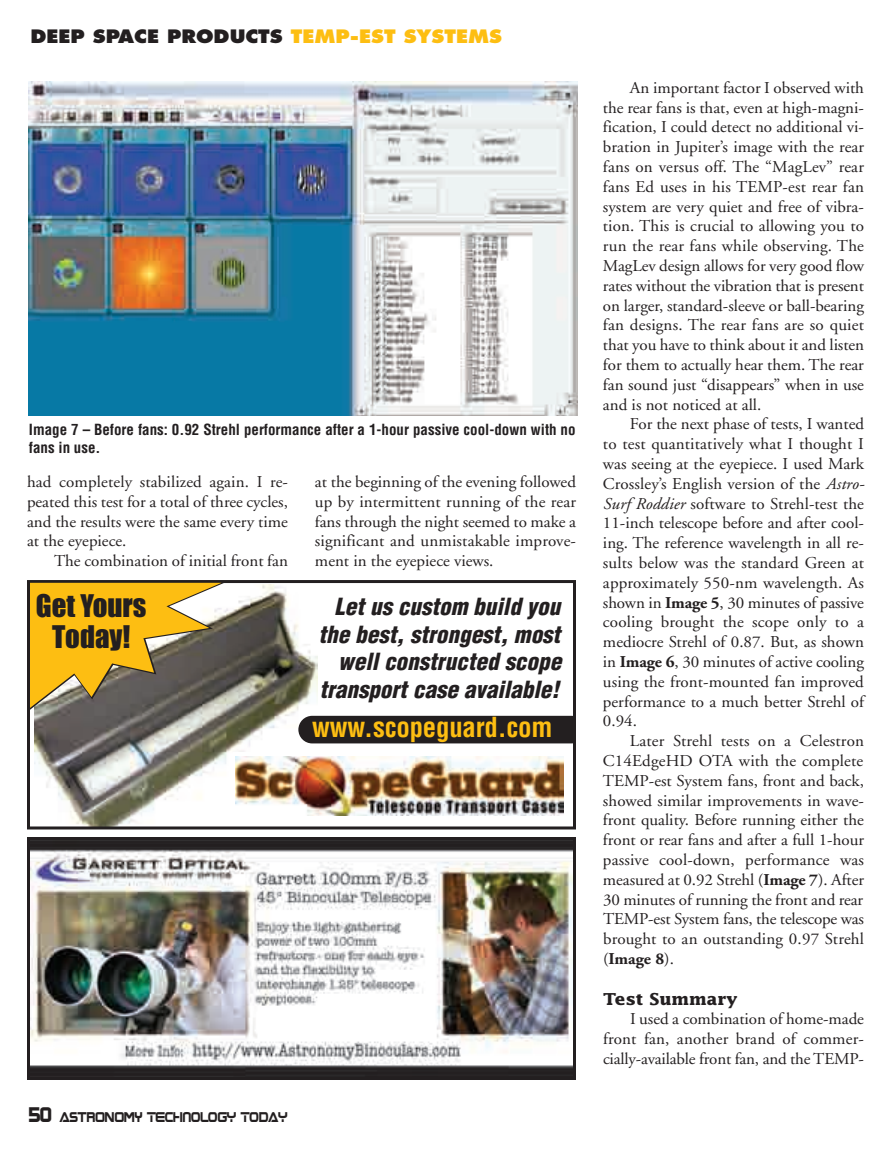
<style>
.page{position:relative;width:891px;height:1161px;background:#fff}
.page>*{position:absolute;margin:0;border:0;box-sizing:border-box;transform-origin:0 0}
.t1{font:28.8px/31px "Impact";color:#231f20;text-align:center}
.t2{font:700 condensed 27px "Helvetica";letter-spacing:-.01em;color:#fdbe12}
.t3{font:italic 900 condensed 23.1px/27.8px "Helvetica";letter-spacing:.005em;color:#231f20;text-align:right}
.t4{font:800 18px "Futura";color:#231f20;scale:1.08 1}
.t5{font:16.5px/19.8px "Adobe Garamond";color:#231f20;text-align:justify}
.t6{font:700 16.5px "Lucida";color:#231f20}
.t7{font:700 condensed 15px/18px "Helvetica";color:#231f20}
.t8{font:11.4px "Boom Box";color:#231f20;scale:.9 1}
.s1{color:#fdbe12}
.s2{font-size:17.1px}
.s3{font-style:italic}
.s4{font-weight:700}
</style>
<div class="page">
<img style="left:31px;top:841px;width:541px;height:235px">
<div style="left:27px;top:837px;width:549px;height:243px;border:3px solid #231f20"></div>
<img style="left:29px;top:81px;width:548px;height:335px">
<img style="left:35px;top:584px;width:283px;height:241px">
<div style="left:298px;top:716px;width:287px;height:27px;background:#231f20;border-radius:14px"></div>
<div style="left:574px;top:709px;width:11px;height:39px;background:#fff"></div>
<div style="left:27px;top:580px;width:549px;height:249px;border:3px solid #231f20"></div>
<div style="left:233px;top:752px;width:336px;height:68px;background:#fff"></div>
<img style="left:236px;top:757px;width:327px;height:58px">
<svg style="left:29px;top:582px;width:197px;height:129px;background:#c19d3d"></svg>
<p class="t4" style="left:30px;top:28px;width:438px">DEEP SPACE PRODUCTS <span class="s1">TEMP-EST SYSTEMS</span></p>
<p class="t7" style="left:29px;top:420px;width:548px">Image 7 – Before fans: 0.92 Strehl performance after a 1-hour passive cool-down with no fans in use.</p>
<p class="t5" style="left:27px;top:473px;width:263px">had completely stabilized again. I re&shy;peated this test for a total of three cycles, and the results were the same every time at the eyepiece.</p>
<p class="t5" style="left:54px;top:553px;width:235px">The combination of initial front fan</p>
<h1 class="t1" style="left:36px;top:592px;width:112px">Get Yours<br>Today!</h1>
<p class="t5" style="left:315px;top:473px;width:263px">at the beginning of the evening followed up by intermittent running of the rear fans through the night seemed to make a significant and unmistakable improve&shy;ment in the eyepiece views.</p>
<h3 class="t3" style="left:318px;top:593px;width:244px">Let us custom build you the best, strongest, most well constructed scope transport case available!</h3>
<h2 class="t2" style="left:312px;top:712px;width:242px">www.scopeguard.com</h2>
<p class="t8" style="left:28px;top:1112px;width:289px"><span class="s2">50</span> ASTRONOMY TECHNOLOGY TODAY</p>
<p class="t5" style="left:603px;top:79px;width:263px;text-indent:27px">An important factor I observed with the rear fans is that, even at high-magni&shy;fication, I could detect no additional vi&shy;bration in Jupiter’s image with the rear fans on versus off. The “MagLev” rear fans Ed uses in his TEMP-est rear fan system are very quiet and free of vibra&shy;tion. This is crucial to allowing you to run the rear fans while observing. The MagLev design allows for very good flow rates without the vibration that is present on larger, standard-sleeve or ball-bearing fan designs. The rear fans are so quiet that you have to think about it and listen for them to actually hear them. The rear fan sound just “disappears” when in use and is not noticed at all.</p>
<p class="t5" style="left:603px;top:416px;width:263px;text-indent:27px">For the next phase of tests, I wanted to test quantitatively what I thought I was seeing at the eyepiece. I used Mark Crossley’s English version of the <span class="s3">Astro-Surf Roddier</span> software to Strehl-test the 11-inch telescope before and after cool&shy;ing. The reference wavelength in all re&shy;sults below was the standard Green at approximately 550-nm wavelength. As shown in <span class="s4">Image 5</span>, 30 minutes of passive cooling brought the scope only to a mediocre Strehl of 0.87. But, as shown in <span class="s4">Image 6</span>, 30 minutes of active cooling using the front-mounted fan improved performance to a much better Strehl of 0.94.</p>
<p class="t5" style="left:603px;top:733px;width:263px;text-indent:27px">Later Strehl tests on a Celestron C14EdgeHD OTA with the complete TEMP-est System fans, front and back, showed similar improvements in wave&shy;front quality. Before running either the front or rear fans and after a full 1-hour passive cool-down, performance was measured at 0.92 Strehl (<span class="s4">Image 7</span>). After 30 minutes of running the front and rear TEMP-est System fans, the telescope was brought to an outstanding 0.97 Strehl (<span class="s4">Image 8</span>).</p>
<p class="t6" style="left:603px;top:989px;width:136px">Test Summary</p>
<p class="t5" style="left:603px;top:1011px;width:263px;text-indent:27px">I used a combination of home-made front fan, another brand of commer&shy;cially-available front fan, and the TEMP-</p>
</div>
